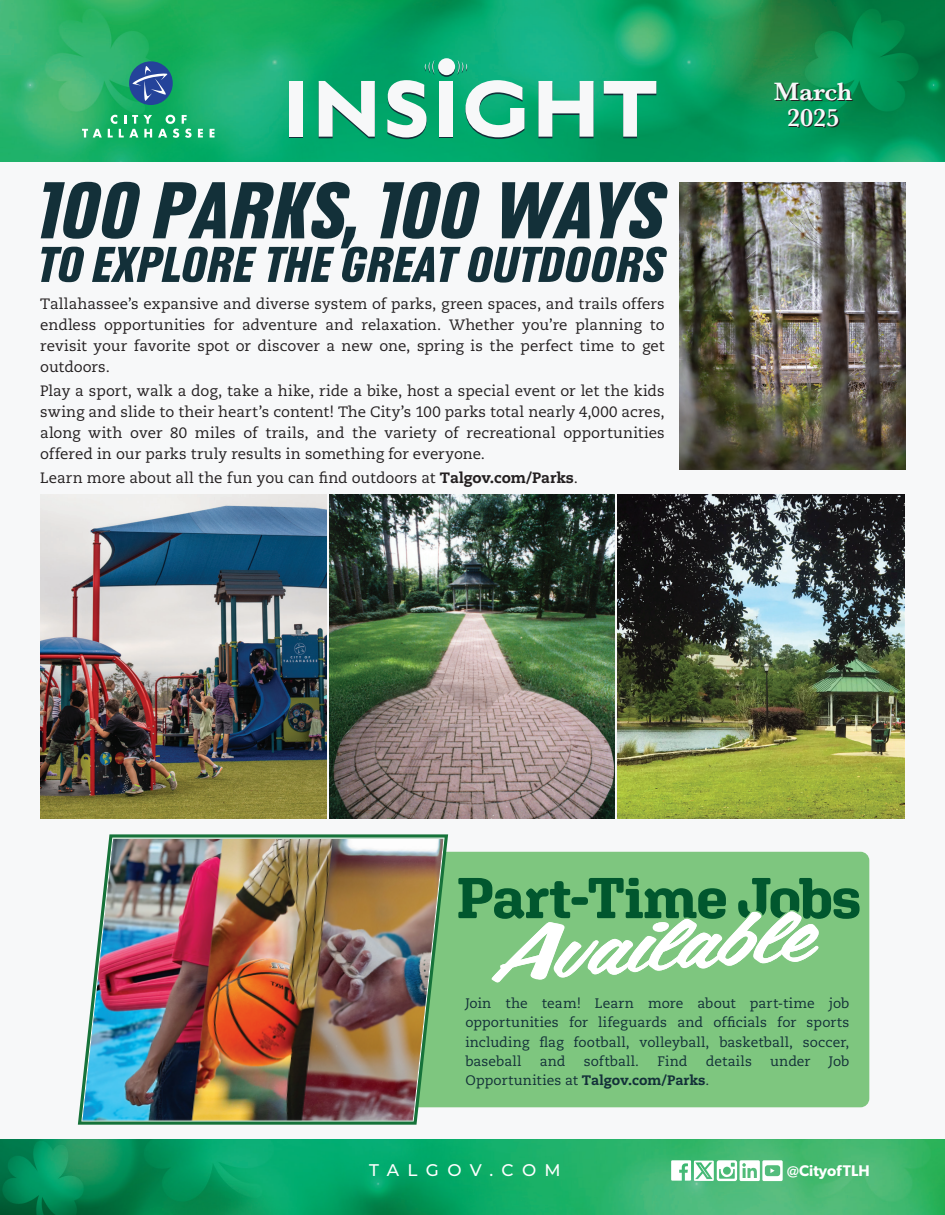
<style>
.page{position:relative;width:945px;height:1215px;background:#f7f8f9}
.page>*{position:absolute;margin:0;border:0;box-sizing:border-box;transform-origin:0 0}
.t1{font:italic 700 76.8px "Headlines";color:#133039;scale:1.08 1}
.t2{font:73.5px "Coffee Service";color:#fff;scale:1.23 1}
.t3{font:700 57.45px "Aglet Slab";letter-spacing:-.03em;color:#01572e}
.t4{font:italic 700 48px "Headlines";letter-spacing:.01em;color:#133039;scale:1.07 1}
.t5{font:600 26.1px/26.2px "Baskerville";color:#f7f8f9;text-align:center}
.t6{font:500 16.95px "Montserrat";letter-spacing:.485em;color:#fff}
.t7{font:600 15.45px "Gibson";color:#fff}
.t8{font:15px/21px "Caecilia LT Pro 55 Roman";color:#231f20;text-align:justify}
.t9{font:13.8px/19.2px "Caecilia LT Pro 55 Roman";letter-spacing:.005em;color:#133039;text-align:justify}
.s1{font-family:"Caecilia LT Pro 85";font-weight:800}
</style>
<div class="page">
<img style="left:0;top:0;width:945px;height:161px">
<div style="left:108px;top:852px;width:761px;height:255px;background:#7ec67f;border-radius:9px"></div>
<svg style="left:438px;top:60px;width:17px;height:17px"></svg>
<div style="left:289px;top:83px;width:14px;height:55px;background:#133039"></div>
<div style="left:439px;top:83px;width:14px;height:55px;background:#133039"></div>
<div style="left:438px;top:58px;width:17px;height:17px;background:#f7f8f9;border-radius:50%"></div>
<div style="left:289px;top:81px;width:14px;height:56px;background:#f7f8f9"></div>
<svg style="left:319px;top:81px;width:56px;height:57px"></svg>
<div style="left:439px;top:81px;width:14px;height:56px;background:#f7f8f9"></div>
<svg style="left:538px;top:81px;width:56px;height:57px"></svg>
<svg style="left:604px;top:81px;width:52px;height:57px"></svg>
<svg style="left:457px;top:60px;width:67px;height:79px"></svg>
<svg style="left:387px;top:60px;width:48px;height:79px"></svg>
<img style="left:0;top:1139px;width:945px;height:76px">
<svg style="left:671px;top:1160px;width:112px;height:21px"></svg>
<div style="left:129px;top:61px;width:44px;height:44px;background:#24439a;border-radius:50%"></div>
<svg style="left:132px;top:66px;width:35px;height:35px"></svg>
<svg style="left:82px;top:129px;width:20px;height:9px"></svg>
<svg style="left:108px;top:115px;width:44px;height:23px"></svg>
<svg style="left:158px;top:115px;width:34px;height:23px"></svg>
<svg style="left:198px;top:129px;width:5px;height:9px"></svg>
<svg style="left:210px;top:129px;width:5px;height:9px"></svg>
<svg style="left:492px;top:911px;width:327px;height:72px"></svg>
<svg style="left:78px;top:834px;width:370px;height:291px"></svg>
<img style="left:83px;top:839px;width:360px;height:281px">
<img style="left:40px;top:494px;width:864px;height:324px">
<hr style="left:615px;top:493px;width:2px;height:326px;background:#f7f8f9">
<img style="left:680px;top:183px;width:226px;height:286px">
<hr style="left:327px;top:493px;width:2px;height:326px;background:#f7f8f9">
<h1 class="t1" style="left:34px;top:154px;width:584px">100 PARKS, 100 WAYS</h1>
<h3 class="t4" style="left:35px;top:229px;width:589px">TO EXPLORE THE GREAT OUTDOORS</h3>
<p class="t8" style="left:40px;top:293px;width:626px">Tallahassee’s expansive and diverse system of parks, green spaces, and trails offers endless opportunities for adventure and relaxation. Whether you’re planning to revisit your favorite spot or discover a new one, spring is the perfect time to get outdoors.</p>
<p class="t8" style="left:40px;top:380px;width:626px">Play a sport, walk a dog, take a hike, ride a bike, host a special event or let the kids swing and slide to their heart’s content! The City’s 100 parks total nearly 4,000 acres, along with over 80 miles of trails, and the variety of recreational opportunities offered in our parks truly results in something for everyone.</p>
<p class="t8" style="left:40px;top:467px;width:539px">Learn more about all the fun you can find outdoors at <span class="s1">Talgov.com/Parks</span>.</p>
<h3 class="t5" style="left:774px;top:78px;width:80px">March<br>2025</h3>
<h3 class="t3" style="left:457px;top:863px;width:406px">Part-Time Jobs</h3>
<h2 class="t2" style="left:494px;top:906px;width:257px;rotate:-4deg">Available</h2>
<p class="t9" style="left:465px;top:993px;width:386px">Join the team! Learn more about part-time job opportunities for lifeguards and officials for sports including flag football, volleyball, basketball, soccer, baseball</p>
<p class="t9" style="left:540px;top:1051px;width:27px">and</p>
<p class="t9" style="left:584px;top:1051px;width:57px">softball.</p>
<p class="t9" style="left:657px;top:1051px;width:32px">Find</p>
<p class="t9" style="left:706px;top:1051px;width:47px">details</p>
<p class="t9" style="left:770px;top:1051px;width:42px">under</p>
<p class="t9" style="left:829px;top:1051px;width:22px">Job</p>
<p class="t9" style="left:465px;top:1070px;width:245px">Opportunities at <span class="s1">Talgov.com/Parks</span>.</p>
<p class="t6" style="left:369px;top:1158px;width:193px">TALGOV.COM</p>
<p class="t7" style="left:787px;top:1162px;width:84px">@CityofTLH</p>
</div>
